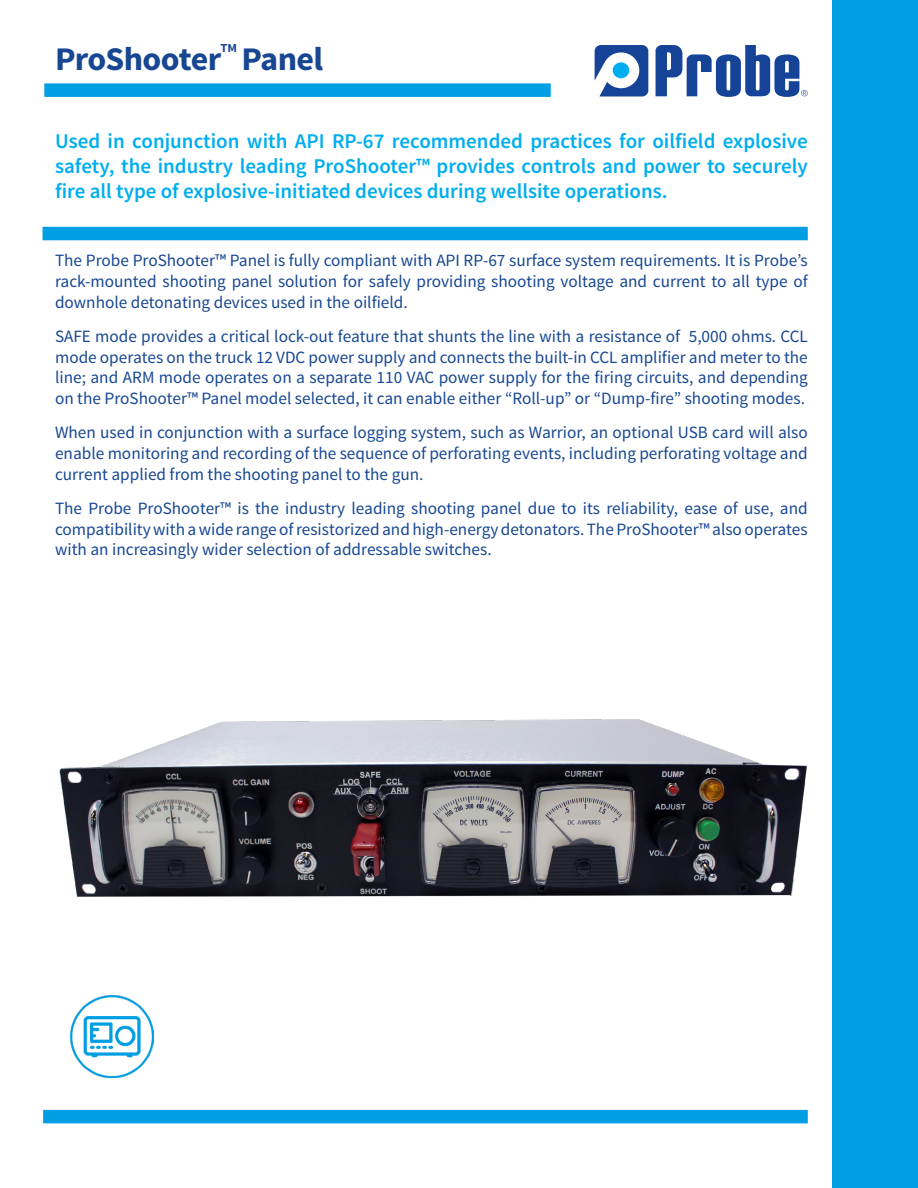
<style>
.page{position:relative;width:918px;height:1188px;background:#fff}
.page>*{position:absolute;margin:0;border:0;box-sizing:border-box;transform-origin:0 0}
.t1{font:700 33px "Source Sans Pro";letter-spacing:-.02em;color:#174792}
.t2{font:600 21px/25.2px "Source Sans Pro";color:#00aeef;text-align:justify}
.t3{font:17.25px/20.7px "Source Sans Pro";color:#174792;text-align:justify}
.t4{font:700 12.3px "Source Sans Pro";color:#174792}
</style>
<div class="page">
<div style="left:832px;top:0;width:86px;height:1188px;background:#009fe3"></div>
<div style="left:43px;top:1110px;width:765px;height:13px;background:#009fe3"></div>
<svg style="left:595px;top:45px;width:53px;height:51px"></svg>
<div style="left:613px;top:62px;width:16px;height:16px;background:#00aeef;border-radius:50%"></div>
<svg style="left:656px;top:45px;width:152px;height:52px"></svg>
<div style="left:44px;top:83px;width:507px;height:14px;background:#009fe3"></div>
<div style="left:43px;top:227px;width:765px;height:13px;background:#009fe3"></div>
<img style="left:71px;top:996px;width:82px;height:82px">
<img style="left:59px;top:718px;width:748px;height:179px">
<p class="t1" style="left:55px;top:37px;width:168px">ProShooter</p>
<p class="t4" style="left:221px;top:40px;width:18px">TM</p>
<p class="t1" style="left:241px;top:37px;width:83px">Panel</p>
<p class="t2" style="left:55px;top:128px;width:754px">Used in conjunction with API RP-67 recommended practices for oilfield explosive safety, the industry leading ProShooter™ provides controls and power to securely fire all type of explosive-initiated devices during wellsite operations.</p>
<p class="t3" style="left:55px;top:251px;width:754px">The Probe ProShooter™ Panel is fully compliant with API RP-67 surface system requirements. It is Probe’s rack-mounted shooting panel solution for safely providing shooting voltage and current to all type of downhole detonating devices used in the oilfield.</p>
<p class="t3" style="left:55px;top:326px;width:754px">SAFE mode provides a critical lock-out feature that shunts the line with a resistance of 5,000 ohms. CCL mode operates on the truck 12 VDC power supply and connects the built-in CCL amplifier and meter to the line; and ARM mode operates on a separate 110 VAC power supply for the firing circuits, and depending on the ProShooter™ Panel model selected, it can enable either “Roll-up” or “Dump-fire” shooting modes.</p>
<p class="t3" style="left:55px;top:423px;width:754px">When used in conjunction with a surface logging system, such as Warrior, an optional USB card will also enable monitoring and recording of the sequence of perforating events, including perforating voltage and current applied from the shooting panel to the gun.</p>
<p class="t3" style="left:55px;top:498px;width:754px">The Probe ProShooter™ is the industry leading shooting panel due to its reliability, ease of use, and compatibility with a wide range of resistorized and high-energy detonators. The ProShooter™ also operates with an increasingly wider selection of addressable switches.</p>
</div>
